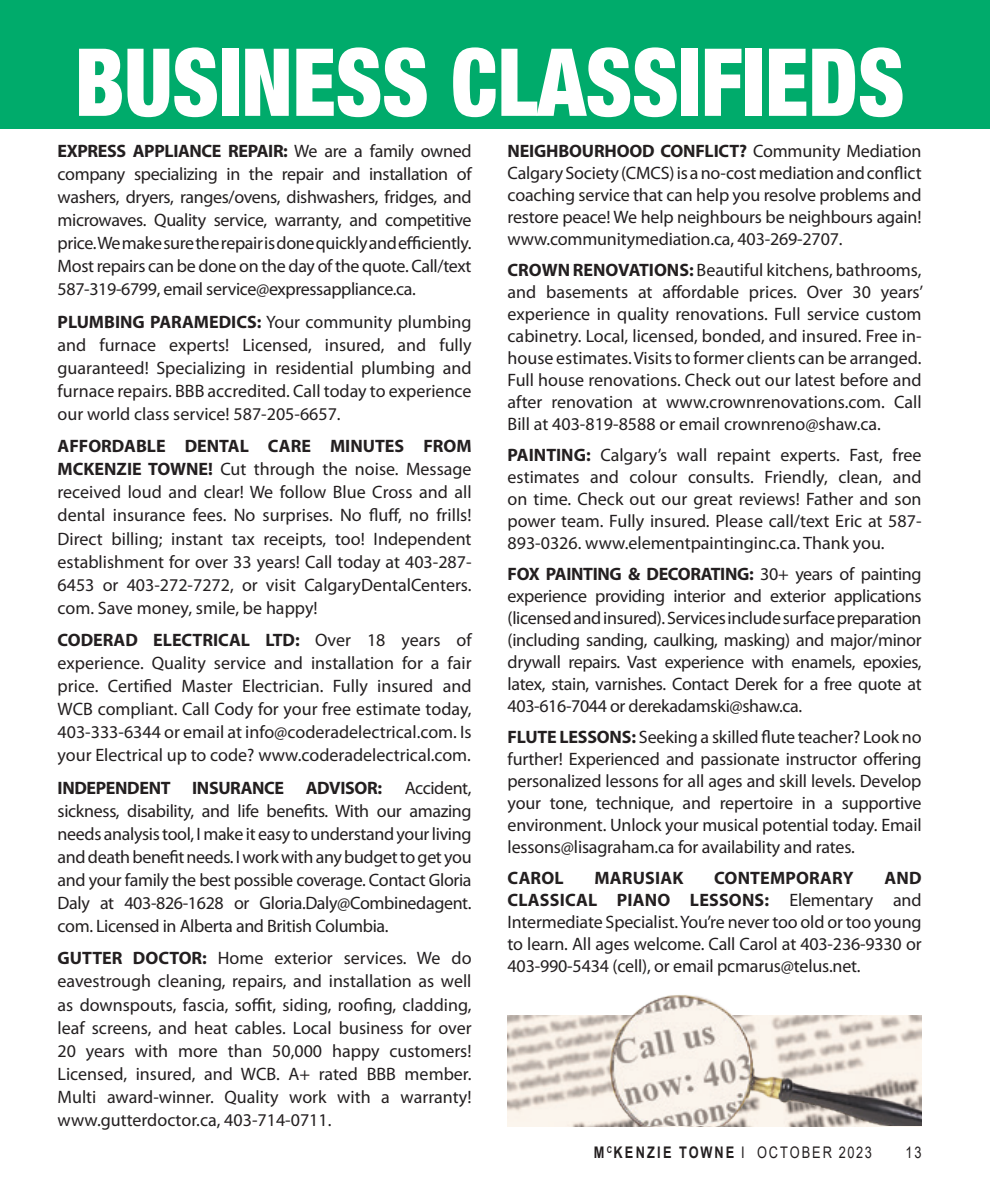
<style>
.page{position:relative;width:990px;height:1188px;background:#fff}
.page>*{position:absolute;margin:0;border:0;box-sizing:border-box;transform-origin:0 0}
.t1{font:900 condensed 94px "Helvetica Neue LT Std";color:#fff;scale:.92 1}
.Body_text{font:18px/23.2px "Myriad Pro";letter-spacing:-.01em;color:#231f20;text-align:justify}
.Body_text-2{font:700 18px "Myriad Pro";letter-spacing:-.02em;color:#231f20}
.Body_text-3{font:700 18px "Myriad Pro";letter-spacing:.01em;color:#231f20}
.t2{font:700 16px "Arial";letter-spacing:.175em;color:#231f20;scale:.8 1}
.t3{font:16px "Arial";color:#231f20;scale:.8 1}
.s1{font-weight:700}
.s2{font-weight:400}
</style>
<div class="page">
<img style="left:508px;top:1015px;width:414px;height:111px">
<img style="left:603px;top:995px;width:319px;height:130px">
<div style="left:0;top:0;width:990px;height:129px;background:#00ab6b"></div>
<p class="t1" style="left:75px;top:24px;width:903px">BUSINESS CLASSIFIEDS</p>
<p class="Body_text" style="left:58px;top:139px;width:416px"><span class="s1">EXPRESS APPLIANCE REPAIR:</span> We are a family owned company specializing in the repair and installation of washers, dryers, ranges/ovens, dishwashers, fridges, and microwaves. Quality service, warranty, and competitive price. We make sure the repair is done quickly and efficiently.<br>Most repairs can be done on the day of the quote. Call/text 587-319-6799, email service@expressappliance.ca.</p>
<p class="Body_text" style="left:58px;top:310px;width:416px"><span class="s1">PLUMBING PARAMEDICS:</span> Your community plumbing and furnace experts! Licensed, insured, and fully guaranteed! Specializing in residential plumbing and furnace repairs. BBB accredited. Call today to experience our world class service! 587-205-6657.</p>
<p class="Body_text" style="left:58px;top:434px;width:416px"><span class="s1">AFFORDABLE DENTAL CARE MINUTES FROM MCKENZIE TOWNE!</span> Cut through the noise. Message received loud and clear! We follow Blue Cross and all dental insurance fees. No surprises. No fluff, no frills!<br>Direct billing; instant tax receipts, too! Independent establishment for over 33 years! Call today at 403-287- 6453 or 403-272-7272, or visit CalgaryDentalCenters. com. Save money, smile, be happy!</p>
<p class="Body_text" style="left:58px;top:628px;width:416px"><span class="s1">CODERAD ELECTRICAL LTD:</span> Over 18 years of experience. Quality service and installation for a fair price. Certified Master Electrician. Fully insured and WCB compliant. Call Cody for your free estimate today, 403-333-6344 or email at info@coderadelectrical.com. Is your Electrical up to code? www.coderadelectrical.com.</p>
<p class="Body_text-2" style="left:58px;top:776px;width:326px">INDEPENDENT INSURANCE ADVISOR:</p>
<p class="Body_text" style="left:508px;top:139px;width:416px;line-height:22px"><span class="s1">NEIGHBOURHOOD CONFLICT?</span> Community Mediation Calgary Society (CMCS) is a no-cost mediation and conflict coaching service that can help you resolve problems and restore peace! We help neighbours be neighbours again! www.communitymediation.ca, 403-269-2707.</p>
<p class="Body_text" style="left:508px;top:258px;width:417px;line-height:22px"><span class="s1">CROWN RENOVATIONS:</span> Beautiful kitchens, bathrooms, and basements at affordable prices. Over 30 years’ experience in quality renovations. Full service custom cabinetry. Local, licensed, bonded, and insured. Free in&shy;house estimates. Visits to former clients can be arranged.<br>Full house renovations. Check out our latest before and after renovation at www.crownrenovations.com. Call Bill at 403-819-8588 or email crownreno@shaw.ca.</p>
<p class="Body_text" style="left:508px;top:443px;width:416px;line-height:22px"><span class="s1">PAINTING:</span> Calgary’s wall repaint experts. Fast, free estimates and colour consults. Friendly, clean, and on time. Check out our great reviews! Father and son power team. Fully insured. Please call/text Eric at 587- 893-0326. www.elementpaintinginc.ca. Thank you.</p>
<p class="Body_text" style="left:508px;top:562px;width:416px;line-height:22px"><span class="s1">FOX PAINTING &amp; DECORATING:</span> 30+ years of painting experience providing interior and exterior applications (licensed and insured). Services include surface preparation (including sanding, caulking, masking) and major/minor drywall repairs. Vast experience with enamels, epoxies, latex, stain, varnishes. Contact Derek for a free quote at 403-616-7044 or derekadamski@shaw.ca.</p>
<p class="Body_text" style="left:508px;top:725px;width:416px;line-height:22px"><span class="s1">FLUTE LESSONS:</span> Seeking a skilled flute teacher? Look no further! Experienced and passionate instructor offering personalized lessons for all ages and skill levels. Develop your tone, technique, and repertoire in a supportive environment. Unlock your musical potential today. Email lessons@lisagraham.ca for availability and rates.</p>
<p class="Body_text-2" style="left:508px;top:866px;width:58px">CAROL</p>
<p class="Body_text-3" style="left:595px;top:866px;width:90px">MARUSIAK</p>
<p class="Body_text-3" style="left:714px;top:866px;width:141px">CONTEMPORARY</p>
<p class="Body_text" style="left:58px;top:776px;width:416px;text-indent:347px">Accident, sickness, disability, and life benefits. With our amazing needs analysis tool, I make it easy to understand your living and death benefit needs. I work with any budget to get you and your family the best possible coverage. Contact Gloria Daly at 403-826-1628 or Gloria.Daly@Combinedagent. com. Licensed in Alberta and British Columbia.</p>
<p class="Body_text" style="left:58px;top:946px;width:416px"><span class="s1">GUTTER DOCTOR:</span> Home exterior services. We do eavestrough cleaning, repairs, and installation as well as downspouts, fascia, soffit, siding, roofing, cladding, leaf screens, and heat cables. Local business for over 20 years with more than 50,000 happy customers!<br>Licensed, insured, and WCB. A+ rated BBB member.<br>Multi award-winner. Quality work with a warranty! www.gutterdoctor.ca, 403-714-0711.</p>
<p class="Body_text" style="left:508px;top:866px;width:416px;line-height:22px;text-indent:377px"><span class="s1">AND CLASSICAL PIANO LESSONS:</span> Elementary and Intermediate Specialist. You’re never too old or too young to learn. All ages welcome. Call Carol at 403-236-9330 or 403-990-5434 (cell), or email pcmarus@telus.net.</p>
<p class="t2" style="left:594px;top:1141px;width:349px">M <sup>C</sup>KENZIE TOWNE <span class="s2">I OCTOBER 2023</span></p>
<p class="t3" style="left:906px;top:1141px;width:22px">13</p>
</div>
